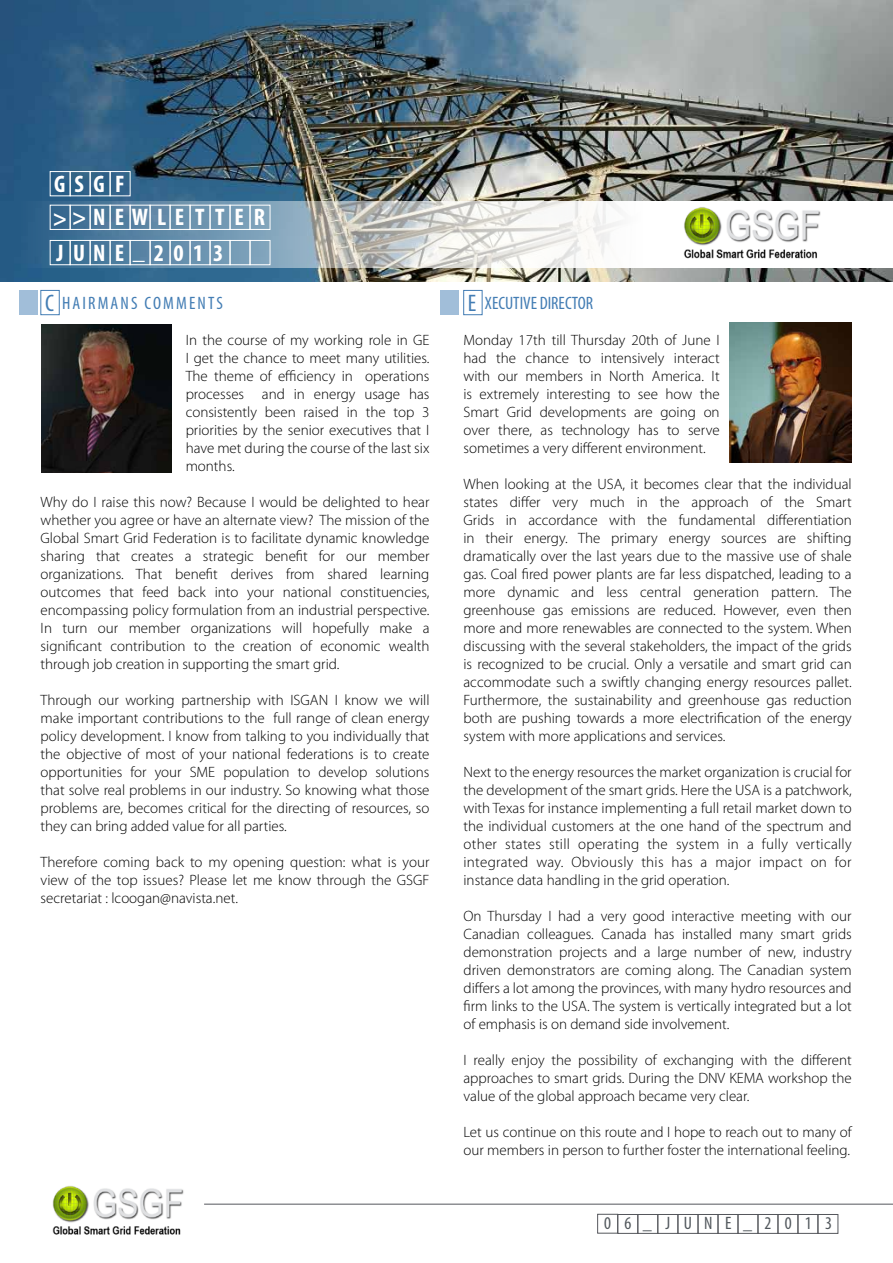
<style>
.page{position:relative;width:893px;height:1263px;background:#fff}
.page>*{position:absolute;margin:0;border:0;box-sizing:border-box;transform-origin:0 0}
.t1{font:700 condensed 24px "Myriad Pro";letter-spacing:.365em;color:#fff}
.t2{font:condensed 24px "Myriad Pro";color:#437db4}
.t3{font:condensed 18px "Myriad Pro";letter-spacing:.12em;color:#437db4}
.t4{font:condensed 18px "Myriad Pro";color:#437db4}
.t5{font:condensed 18px "Myriad Pro";letter-spacing:.74em;color:#51575c}
.t6{font:300 15px/18px "Myriad Pro";color:#000;text-align:justify}
</style>
<div class="page">
<div style="left:758px;top:1214px;width:20px;height:19px;border:1px solid #55575c"></div>
<div style="left:778px;top:1214px;width:20px;height:19px;border:1px solid #55575c"></div>
<div style="left:798px;top:1214px;width:20px;height:19px;border:1px solid #55575c"></div>
<div style="left:818px;top:1214px;width:20px;height:19px;border:1px solid #55575c"></div>
<div style="left:618px;top:1214px;width:20px;height:19px;border:1px solid #55575c"></div>
<div style="left:597px;top:1214px;width:21px;height:19px;border:1px solid #55575c"></div>
<div style="left:638px;top:1214px;width:20px;height:19px;border:1px solid #55575c"></div>
<div style="left:658px;top:1214px;width:20px;height:19px;border:1px solid #55575c"></div>
<div style="left:738px;top:1214px;width:20px;height:19px;border:1px solid #55575c"></div>
<div style="left:718px;top:1214px;width:20px;height:19px;border:1px solid #55575c"></div>
<div style="left:698px;top:1214px;width:20px;height:19px;border:1px solid #55575c"></div>
<div style="left:678px;top:1214px;width:20px;height:19px;border:1px solid #55575c"></div>
<img style="left:52px;top:1186px;width:132px;height:49px">
<hr style="left:204px;top:1204px;width:689px;height:1px;background:#55575c">
<img style="left:0;top:0;width:893px;height:282px">
<svg style="left:0;top:201px;width:893px;height:67px"></svg>
<div style="left:90px;top:240px;width:20px;height:25px;border:1px solid #fff"></div>
<div style="left:130px;top:205px;width:20px;height:25px;border:1px solid #fff"></div>
<div style="left:130px;top:240px;width:20px;height:25px;border:1px solid #fff"></div>
<div style="left:150px;top:205px;width:20px;height:25px;border:1px solid #fff"></div>
<div style="left:150px;top:240px;width:20px;height:25px;border:1px solid #fff"></div>
<div style="left:170px;top:205px;width:20px;height:25px;border:1px solid #fff"></div>
<div style="left:170px;top:240px;width:20px;height:25px;border:1px solid #fff"></div>
<div style="left:190px;top:205px;width:20px;height:25px;border:1px solid #fff"></div>
<div style="left:190px;top:240px;width:20px;height:25px;border:1px solid #fff"></div>
<div style="left:210px;top:205px;width:20px;height:25px;border:1px solid #fff"></div>
<div style="left:210px;top:240px;width:20px;height:25px;border:1px solid #fff"></div>
<div style="left:230px;top:240px;width:20px;height:25px;border:1px solid #fff"></div>
<div style="left:250px;top:240px;width:20px;height:25px;border:1px solid #fff"></div>
<div style="left:230px;top:205px;width:20px;height:25px;border:1px solid #fff"></div>
<div style="left:250px;top:205px;width:20px;height:25px;border:1px solid #fff"></div>
<div style="left:110px;top:205px;width:20px;height:25px;border:1px solid #fff"></div>
<div style="left:110px;top:171px;width:20px;height:25px;border:1px solid #fff"></div>
<div style="left:110px;top:240px;width:20px;height:25px;border:1px solid #fff"></div>
<div style="left:90px;top:205px;width:20px;height:25px;border:1px solid #fff"></div>
<div style="left:90px;top:171px;width:20px;height:25px;border:1px solid #fff"></div>
<div style="left:70px;top:205px;width:20px;height:25px;border:1px solid #fff"></div>
<div style="left:70px;top:171px;width:20px;height:25px;border:1px solid #fff"></div>
<div style="left:70px;top:240px;width:20px;height:25px;border:1px solid #fff"></div>
<div style="left:50px;top:240px;width:20px;height:25px;border:1px solid #fff"></div>
<div style="left:41px;top:290px;width:18px;height:25px;border:1px solid #437db4"></div>
<div style="left:19px;top:290px;width:19px;height:25px;background:#a1bed9"></div>
<div style="left:463px;top:290px;width:19px;height:25px;border:1px solid #437db4"></div>
<div style="left:441px;top:290px;width:18px;height:25px;background:#a1bed9"></div>
<img style="left:41px;top:324px;width:130px;height:148px">
<img style="left:729px;top:323px;width:123px;height:139px">
<img style="left:679px;top:202px;width:142px;height:66px">
<h1 class="t1" style="left:54px;top:169px;width:72px">G S G F</h1>
<h1 class="t1" style="left:53px;top:202px;width:133px">&gt;&gt;NEWLE</h1>
<h1 class="t1" style="left:195px;top:202px;width:71px">T ER</h1>
<h1 class="t1" style="left:215px;top:202px;width:11px">T</h1>
<h1 class="t1" style="left:56px;top:238px;width:169px">J U N E _ 2 0 1 3</h1>
<h1 class="t2" style="left:45px;top:288px;width:9px">C</h1>
<h1 class="t2" style="left:468px;top:288px;width:8px">E</h1>
<p class="t3" style="left:62px;top:292px;width:162px">HAIRMANS COMMENTS</p>
<p class="t6" style="left:186px;top:331px;width:245px">In the course of my working role in GE I get the chance to meet many utilities.<br>The theme of efficiency in operations processes and in energy usage has consistently been raised in the top 3 priorities by the senior executives that I have met during the course of the last six months.</p>
<p class="t6" style="left:41px;top:493px;width:390px">Why do I raise this now? Because I would be delighted to hear whether you agree or have an alternate view? The mission of the Global Smart Grid Federation is to facilitate dynamic knowledge sharing that creates a strategic benefit for our member organizations. That benefit derives from shared learning outcomes that feed back into your national constituencies, encompassing policy formulation from an industrial perspective.<br>In turn our member organizations will hopefully make a significant contribution to the creation of economic wealth through job creation in supporting the smart grid.</p>
<p class="t6" style="left:41px;top:691px;width:390px">Through our working partnership with ISGAN I know we will make important contributions to the full range of clean energy policy development. I know from talking to you individually that the objective of most of your national federations is to create opportunities for your SME population to develop solutions that solve real problems in our industry. So knowing what those problems are, becomes critical for the directing of resources, so they can bring added value for all parties.</p>
<p class="t6" style="left:41px;top:853px;width:390px">Therefore coming back to my opening question: what is your view of the top issues? Please let me know through the GSGF secretariat : lcoogan@navista.net.</p>
<p class="t4" style="left:485px;top:292px;width:110px">XECUTIVE DIRECTOR</p>
<p class="t6" style="left:463px;top:331px;width:258px">Monday 17th till Thursday 20th of June I had the chance to intensively interact with our members in North America. It is extremely interesting to see how the Smart Grid developments are going on over there, as technology has to serve sometimes a very different environment.</p>
<p class="t6" style="left:463px;top:475px;width:390px">When looking at the USA, it becomes clear that the individual states differ very much in the approach of the Smart Grids in accordance with the fundamental differentiation in their energy. The primary energy sources are shifting dramatically over the last years due to the massive use of shale gas. Coal fired power plants are far less dispatched, leading to a more dynamic and less central generation pattern. The greenhouse gas emissions are reduced. However, even then more and more renewables are connected to the system. When discussing with the several stakeholders, the impact of the grids is recognized to be crucial. Only a versatile and smart grid can accommodate such a swiftly changing energy resources pallet.<br>Furthermore, the sustainability and greenhouse gas reduction both are pushing towards a more electrification of the energy system with more applications and services.</p>
<p class="t6" style="left:463px;top:763px;width:390px">Next to the energy resources the market organization is crucial for the development of the smart grids. Here the USA is a patchwork, with Texas for instance implementing a full retail market down to the individual customers at the one hand of the spectrum and other states still operating the system in a fully vertically integrated way. Obviously this has a major impact on for instance data handling in the grid operation.</p>
<p class="t6" style="left:463px;top:907px;width:390px">On Thursday I had a very good interactive meeting with our Canadian colleagues. Canada has installed many smart grids demonstration projects and a large number of new, industry driven demonstrators are coming along. The Canadian system differs a lot among the provinces, with many hydro resources and firm links to the USA. The system is vertically integrated but a lot of emphasis is on demand side involvement.</p>
<p class="t6" style="left:463px;top:1051px;width:390px">I really enjoy the possibility of exchanging with the different approaches to smart grids. During the DNV KEMA workshop the value of the global approach became very clear.</p>
<p class="t6" style="left:463px;top:1123px;width:390px">Let us continue on this route and I hope to reach out to many of our members in person to further foster the international feeling.</p>
<p class="t5" style="left:604px;top:1212px;width:230px">06_JUNE_2013</p>
</div>
